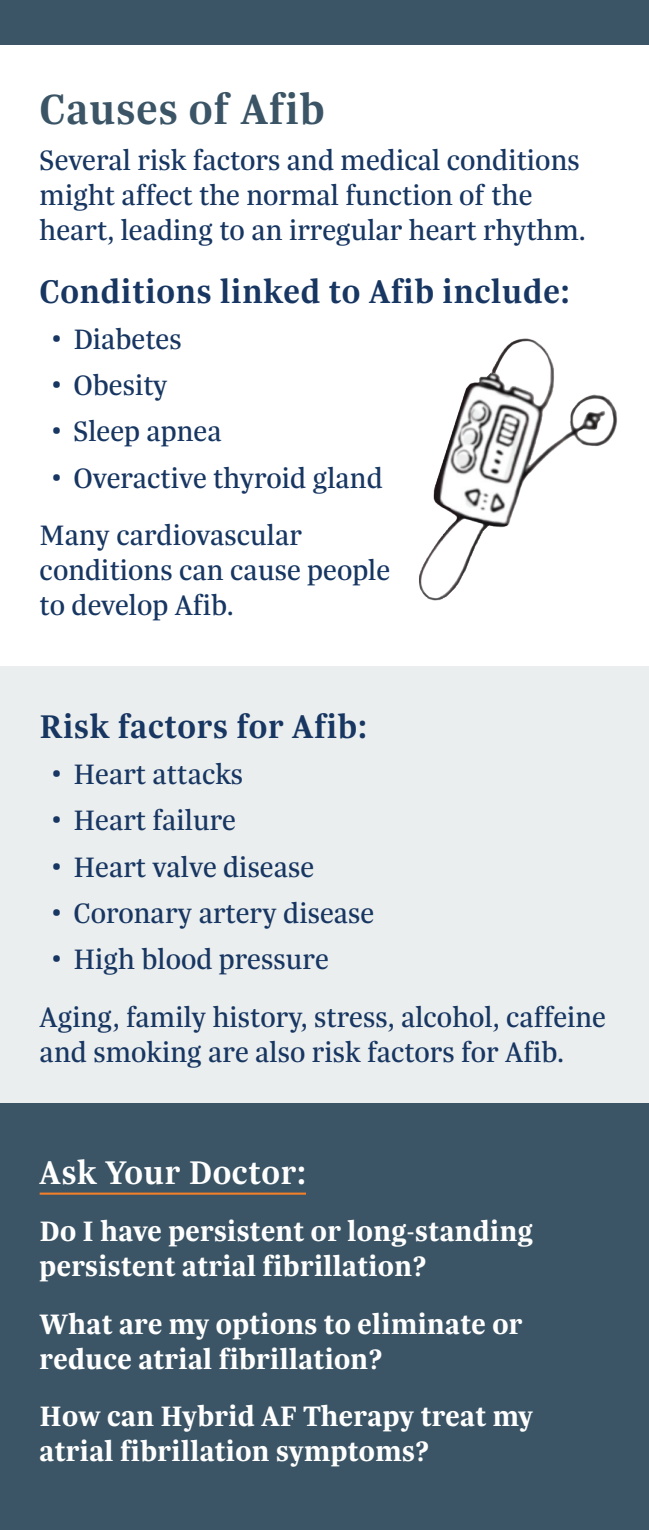
<style>
.page{position:relative;width:649px;height:1530px;background:#fff}
.page>*{position:absolute;margin:0;border:0;box-sizing:border-box;transform-origin:0 0}
.t1{font:600 45px "Trola";letter-spacing:.02em;color:#3b5566}
.t2{font:600 35px "Trola";letter-spacing:.02em;color:#173662}
.t3{font:600 35px "Trola";letter-spacing:.02em;color:#fff}
.Body_Copy_1{font:30px/35px "Trola";color:#173662}
.t4{font:700 30px/35px "Trola";letter-spacing:.01em;color:#fff}
</style>
<div class="page">
<div style="left:0;top:666px;width:648px;height:441px;background:#ebeeee"></div>
<div style="left:0;top:0;width:648px;height:45px;background:#3b5566"></div>
<div style="left:0;top:1103px;width:648px;height:427px;background:#3b5566"></div>
<img style="left:419px;top:338px;width:198px;height:263px">
<hr style="left:40px;top:1193px;width:266px;height:2px;background:#f47f2a">
<p class="t1" style="left:40px;top:79px;width:286px">Causes of Afib</p>
<p class="Body_Copy_1" style="left:40px;top:142px;width:547px">Several risk factors and medical conditions might affect the normal function of the heart, leading to an irregular heart rhythm.</p>
<p class="t2" style="left:40px;top:268px;width:531px">Conditions linked to Afib include:</p>
<p class="Body_Copy_1" style="left:51px;top:321px;width:132px">• Diabetes</p>
<p class="Body_Copy_1" style="left:51px;top:367px;width:118px">• Obesity</p>
<p class="Body_Copy_1" style="left:51px;top:413px;width:172px">• Sleep apnea</p>
<p class="Body_Copy_1" style="left:51px;top:459px;width:333px">• Overactive thyroid gland</p>
<p class="Body_Copy_1" style="left:40px;top:517px;width:352px">Many cardiovascular conditions can cause people to develop Afib.</p>
<p class="t2" style="left:40px;top:703px;width:328px">Risk factors for Afib:</p>
<p class="Body_Copy_1" style="left:51px;top:756px;width:194px">• Heart attacks</p>
<p class="Body_Copy_1" style="left:51px;top:802px;width:186px">• Heart failure</p>
<p class="Body_Copy_1" style="left:51px;top:848px;width:264px">• Heart valve disease</p>
<p class="Body_Copy_1" style="left:51px;top:895px;width:324px">• Coronary artery disease</p>
<p class="Body_Copy_1" style="left:51px;top:941px;width:279px">• High blood pressure</p>
<p class="Body_Copy_1" style="left:40px;top:998px;width:567px">Aging, family history, stress, alcohol, caffeine and smoking are also risk factors for Afib.</p>
<p class="t3" style="left:40px;top:1149px;width:267px">Ask Your Doctor:</p>
<p class="t4" style="left:40px;top:1213px;width:494px">Do I have persistent or long-standing persistent atrial fibrillation?</p>
<p class="t4" style="left:40px;top:1306px;width:484px">What are my options to eliminate or reduce atrial fibrillation?</p>
<p class="t4" style="left:40px;top:1398px;width:494px">How can Hybrid AF Therapy treat my atrial fibrillation symptoms?</p>
</div>
